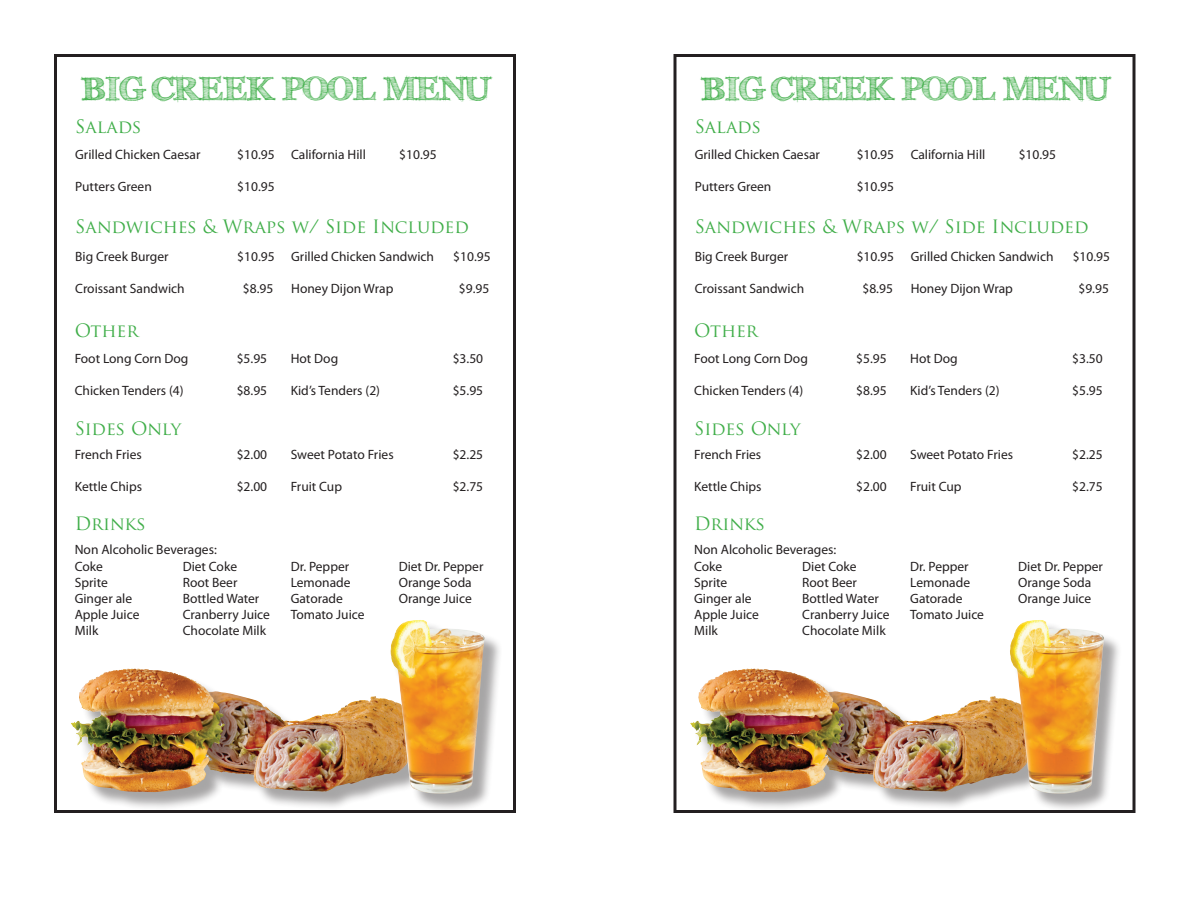
<style>
.page{position:relative;width:1188px;height:918px;background:#fff}
.page>*{position:absolute;margin:0;border:0;box-sizing:border-box;transform-origin:0 0}
.t1{font:700 33px "FFF Tusj";color:#40ae49}
.t2{font:18px "Trajan Pro";color:#40ae49}
.t3{font:18px "Trajan Pro";letter-spacing:-.02em;color:#40ae49}
.t4{font:13.5px "Myriad Pro";color:#231f20}
</style>
<div class="page">
<div style="left:54px;top:54px;width:462px;height:759px;border:3px solid #231f20"></div>
<div style="left:196px;top:694px;width:232px;height:116px;background:#231f20;opacity:.4"></div>
<img style="left:241px;top:694px;width:149px;height:98px">
<div style="left:73px;top:671px;width:168px;height:139px;background:#231f20;opacity:.4"></div>
<img style="left:71px;top:669px;width:63px;height:61px">
<div style="left:393px;top:622px;width:109px;height:190px;background:#231f20;opacity:.4"></div>
<img style="left:390px;top:620px;width:95px;height:174px">
<div style="left:674px;top:54px;width:462px;height:759px;border:3px solid #231f20"></div>
<div style="left:815px;top:694px;width:232px;height:116px;background:#231f20;opacity:.4"></div>
<img style="left:861px;top:694px;width:149px;height:98px">
<div style="left:692px;top:671px;width:169px;height:139px;background:#231f20;opacity:.4"></div>
<img style="left:690px;top:669px;width:64px;height:61px">
<div style="left:1012px;top:622px;width:110px;height:190px;background:#231f20;opacity:.4"></div>
<img style="left:1010px;top:620px;width:94px;height:174px">
<p class="t1" style="left:82px;top:69px;width:409px">BIG CREEK POOL MENU</p>
<p class="t1" style="left:701px;top:69px;width:409px">BIG CREEK POOL MENU</p>
<p class="t2" style="left:75px;top:115px;width:68px">Salads</p>
<p class="t2" style="left:695px;top:115px;width:68px">Salads</p>
<p class="t4" style="left:75px;top:146px;width:127px">Grilled Chicken Caesar</p>
<p class="t4" style="left:237px;top:146px;width:130px">$10.95 California Hill</p>
<p class="t4" style="left:399px;top:146px;width:39px">$10.95</p>
<p class="t4" style="left:75px;top:178px;width:78px">Putters Green</p>
<p class="t4" style="left:237px;top:178px;width:39px">$10.95</p>
<p class="t4" style="left:695px;top:146px;width:127px">Grilled Chicken Caesar</p>
<p class="t4" style="left:857px;top:146px;width:130px">$10.95 California Hill</p>
<p class="t4" style="left:1019px;top:146px;width:39px">$10.95</p>
<p class="t4" style="left:695px;top:178px;width:78px">Putters Green</p>
<p class="t4" style="left:857px;top:178px;width:39px">$10.95</p>
<p class="t2" style="left:75px;top:215px;width:395px">Sandwiches &amp; Wraps w/ Side Included</p>
<p class="t2" style="left:695px;top:215px;width:395px">Sandwiches &amp; Wraps w/ Side Included</p>
<p class="t4" style="left:75px;top:248px;width:95px">Big Creek Burger</p>
<p class="t4" style="left:237px;top:248px;width:198px">$10.95 Grilled Chicken Sandwich</p>
<p class="t4" style="left:453px;top:248px;width:39px">$10.95</p>
<p class="t4" style="left:75px;top:281px;width:111px">Croissant Sandwich</p>
<p class="t4" style="left:243px;top:281px;width:32px">$8.95</p>
<p class="t4" style="left:291px;top:281px;width:104px">Honey Dijon Wrap</p>
<p class="t4" style="left:459px;top:281px;width:32px">$9.95</p>
<p class="t4" style="left:695px;top:248px;width:95px">Big Creek Burger</p>
<p class="t4" style="left:857px;top:248px;width:198px">$10.95 Grilled Chicken Sandwich</p>
<p class="t4" style="left:1073px;top:248px;width:39px">$10.95</p>
<p class="t4" style="left:695px;top:281px;width:111px">Croissant Sandwich</p>
<p class="t4" style="left:862px;top:281px;width:32px">$8.95</p>
<p class="t4" style="left:911px;top:281px;width:104px">Honey Dijon Wrap</p>
<p class="t4" style="left:1078px;top:281px;width:32px">$9.95</p>
<p class="t2" style="left:75px;top:319px;width:65px">Other</p>
<p class="t2" style="left:694px;top:319px;width:65px">Other</p>
<p class="t4" style="left:75px;top:350px;width:115px">Foot Long Corn Dog</p>
<p class="t4" style="left:237px;top:350px;width:32px">$5.95</p>
<p class="t4" style="left:291px;top:350px;width:49px">Hot Dog</p>
<p class="t4" style="left:453px;top:350px;width:32px">$3.50</p>
<p class="t4" style="left:75px;top:382px;width:111px">Chicken Tenders (4)</p>
<p class="t4" style="left:237px;top:382px;width:32px">$8.95</p>
<p class="t4" style="left:291px;top:382px;width:91px">Kid’s Tenders (2)</p>
<p class="t4" style="left:453px;top:382px;width:32px">$5.95</p>
<p class="t4" style="left:694px;top:350px;width:115px">Foot Long Corn Dog</p>
<p class="t4" style="left:856px;top:350px;width:32px">$5.95</p>
<p class="t4" style="left:910px;top:350px;width:49px">Hot Dog</p>
<p class="t4" style="left:1072px;top:350px;width:32px">$3.50</p>
<p class="t4" style="left:694px;top:382px;width:111px">Chicken Tenders (4)</p>
<p class="t4" style="left:856px;top:382px;width:32px">$8.95</p>
<p class="t4" style="left:910px;top:382px;width:91px">Kid’s Tenders (2)</p>
<p class="t4" style="left:1072px;top:382px;width:32px">$5.95</p>
<p class="t3" style="left:75px;top:417px;width:108px">Sides Only</p>
<p class="t3" style="left:694px;top:417px;width:108px">Sides Only</p>
<p class="t4" style="left:75px;top:446px;width:69px">French Fries</p>
<p class="t4" style="left:237px;top:446px;width:32px">$2.00</p>
<p class="t4" style="left:291px;top:446px;width:105px">Sweet Potato Fries</p>
<p class="t4" style="left:453px;top:446px;width:32px">$2.25</p>
<p class="t4" style="left:75px;top:478px;width:69px">Kettle Chips</p>
<p class="t4" style="left:237px;top:478px;width:32px">$2.00</p>
<p class="t4" style="left:291px;top:478px;width:53px">Fruit Cup</p>
<p class="t4" style="left:453px;top:478px;width:32px">$2.75</p>
<p class="t4" style="left:694px;top:446px;width:69px">French Fries</p>
<p class="t4" style="left:856px;top:446px;width:32px">$2.00</p>
<p class="t4" style="left:910px;top:446px;width:105px">Sweet Potato Fries</p>
<p class="t4" style="left:1072px;top:446px;width:32px">$2.25</p>
<p class="t4" style="left:694px;top:478px;width:69px">Kettle Chips</p>
<p class="t4" style="left:856px;top:478px;width:32px">$2.00</p>
<p class="t4" style="left:910px;top:478px;width:53px">Fruit Cup</p>
<p class="t4" style="left:1072px;top:478px;width:32px">$2.75</p>
<p class="t2" style="left:75px;top:512px;width:73px">Drinks</p>
<p class="t2" style="left:694px;top:512px;width:73px">Drinks</p>
<p class="t4" style="left:75px;top:541px;width:144px">Non Alcoholic Beverages:</p>
<p class="t4" style="left:75px;top:558px;width:30px">Coke</p>
<p class="t4" style="left:183px;top:558px;width:56px">Diet Coke</p>
<p class="t4" style="left:291px;top:558px;width:60px">Dr. Pepper</p>
<p class="t4" style="left:399px;top:558px;width:86px">Diet Dr. Pepper</p>
<p class="t4" style="left:75px;top:574px;width:35px">Sprite</p>
<p class="t4" style="left:183px;top:574px;width:56px">Root Beer</p>
<p class="t4" style="left:291px;top:574px;width:61px">Lemonade</p>
<p class="t4" style="left:399px;top:574px;width:75px">Orange Soda</p>
<p class="t4" style="left:75px;top:590px;width:59px">Ginger ale</p>
<p class="t4" style="left:183px;top:590px;width:78px">Bottled Water</p>
<p class="t4" style="left:291px;top:590px;width:54px">Gatorade</p>
<p class="t4" style="left:399px;top:590px;width:75px">Orange Juice</p>
<p class="t4" style="left:75px;top:606px;width:66px">Apple Juice</p>
<p class="t4" style="left:183px;top:606px;width:89px">Cranberry Juice</p>
<p class="t4" style="left:291px;top:606px;width:75px">Tomato Juice</p>
<p class="t4" style="left:75px;top:622px;width:25px">Milk</p>
<p class="t4" style="left:183px;top:622px;width:85px">Chocolate Milk</p>
<p class="t4" style="left:694px;top:541px;width:144px">Non Alcoholic Beverages:</p>
<p class="t4" style="left:694px;top:558px;width:30px">Coke</p>
<p class="t4" style="left:802px;top:558px;width:56px">Diet Coke</p>
<p class="t4" style="left:910px;top:558px;width:60px">Dr. Pepper</p>
<p class="t4" style="left:1018px;top:558px;width:86px">Diet Dr. Pepper</p>
<p class="t4" style="left:694px;top:574px;width:35px">Sprite</p>
<p class="t4" style="left:802px;top:574px;width:56px">Root Beer</p>
<p class="t4" style="left:910px;top:574px;width:61px">Lemonade</p>
<p class="t4" style="left:1018px;top:574px;width:75px">Orange Soda</p>
<p class="t4" style="left:694px;top:590px;width:59px">Ginger ale</p>
<p class="t4" style="left:802px;top:590px;width:78px">Bottled Water</p>
<p class="t4" style="left:910px;top:590px;width:54px">Gatorade</p>
<p class="t4" style="left:1018px;top:590px;width:75px">Orange Juice</p>
<p class="t4" style="left:694px;top:606px;width:66px">Apple Juice</p>
<p class="t4" style="left:802px;top:606px;width:89px">Cranberry Juice</p>
<p class="t4" style="left:910px;top:606px;width:75px">Tomato Juice</p>
<p class="t4" style="left:694px;top:622px;width:25px">Milk</p>
<p class="t4" style="left:802px;top:622px;width:85px">Chocolate Milk</p>
</div>
